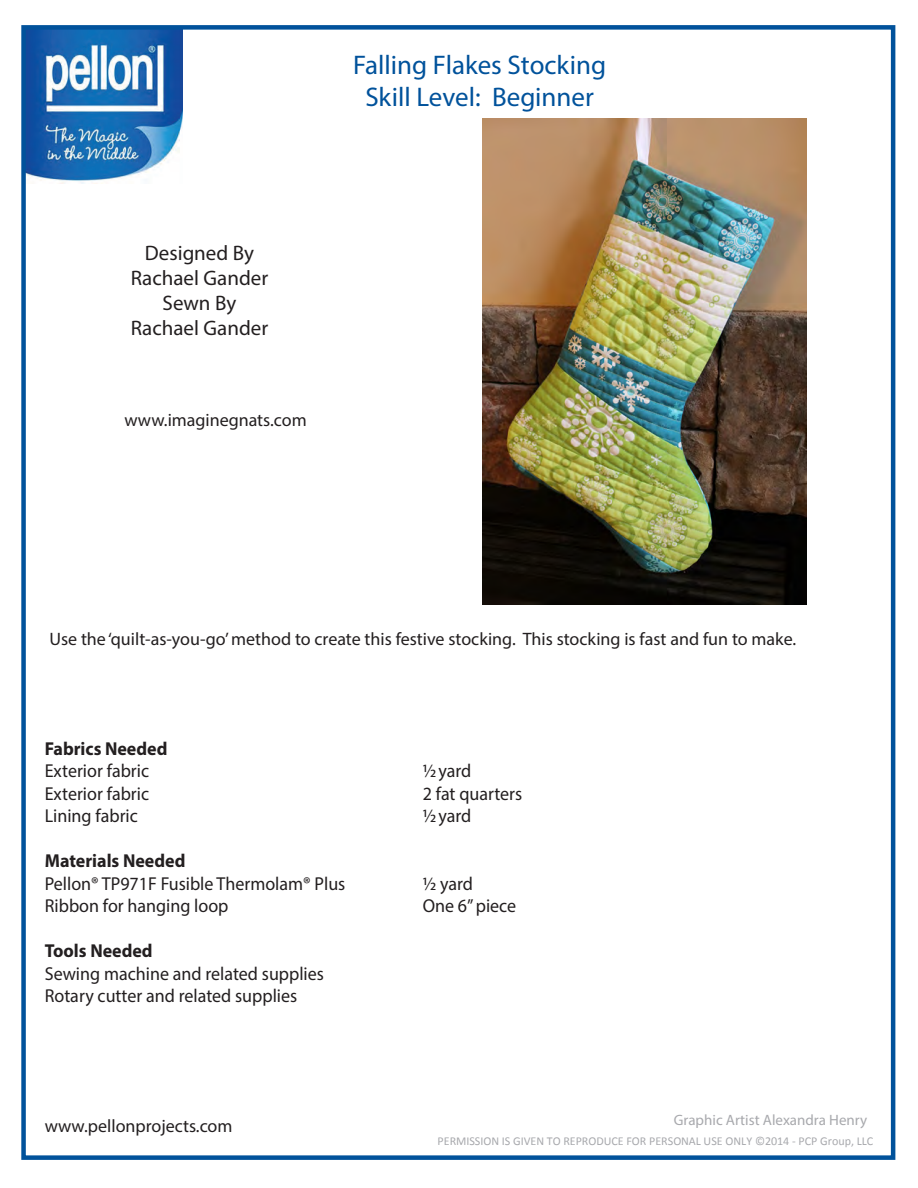
<style>
.page{position:relative;width:918px;height:1188px;background:#fff}
.page>*{position:absolute;margin:0;border:0;box-sizing:border-box;transform-origin:0 0}
.t1{font:27px/32.4px "Myriad Pro";color:#01529b;text-align:center}
.t2{font:21px/25.2px "Myriad Pro";color:#231f20;text-align:center}
.t3{font:18.75px/22.5px "Myriad Pro";color:#231f20;scale:.96 1}
.t4{font:18px "Myriad Pro";color:#231f20}
.t5{font:15px "Myriad Pro";color:#a8a9ad}
.t6{font:12px "Calibri";color:#a8a9ad}
.s1{font-weight:700}
</style>
<div class="page">
<img style="left:26px;top:30px;width:157px;height:153px">
<div style="left:21px;top:25px;width:874px;height:1135px;border:4px solid #01529b"></div>
<img style="left:482px;top:118px;width:324px;height:486px">
<p class="t1" style="left:353px;top:48px;width:254px">Falling Flakes Stocking<br>Skill Level: Beginner</p>
<p class="t2" style="left:131px;top:240px;width:139px">Designed By<br>Rachael Gander<br>Sewn By<br>Rachael Gander</p>
<p class="t4" style="left:124px;top:409px;width:184px">www.imaginegnats.com</p>
<p class="t4" style="left:50px;top:628px;width:748px">Use the ‘quilt-as-you-go’ method to create this festive stocking. This stocking is fast and fun to make.</p>
<p class="t3" style="left:45px;top:737px;width:129px"><span class="s1">Fabrics Needed<br></span>Exterior fabric</p>
<p class="t3" style="left:423px;top:760px;width:52px">½ yard</p>
<p class="t3" style="left:45px;top:782px;width:110px">Exterior fabric</p>
<p class="t3" style="left:423px;top:782px;width:105px">2 fat quarters</p>
<p class="t3" style="left:45px;top:805px;width:99px">Lining fabric</p>
<p class="t3" style="left:423px;top:805px;width:52px">½ yard</p>
<p class="t3" style="left:45px;top:850px;width:315px"><span class="s1">Materials Needed<br></span>Pellon® TP971F Fusible Thermolam® Plus</p>
<p class="t3" style="left:423px;top:872px;width:54px">½ yard</p>
<p class="t3" style="left:45px;top:894px;width:193px">Ribbon for hanging loop</p>
<p class="t3" style="left:423px;top:894px;width:99px">One 6” piece</p>
<p class="t3" style="left:45px;top:939px;width:292px"><span class="s1">Tools Needed<br></span>Sewing machine and related supplies<br>Rotary cutter and related supplies</p>
<p class="t4" style="left:45px;top:1115px;width:189px">www.pellonprojects.com</p>
<p class="t5" style="left:674px;top:1111px;width:195px">Graphic Artist Alexandra Henry</p>
<p class="t6" style="left:437px;top:1133px;width:437px">PERMISSION IS GIVEN TO REPRODUCE FOR PERSONAL USE ONLY ©2014 - PCP Group, LLC</p>
</div>
